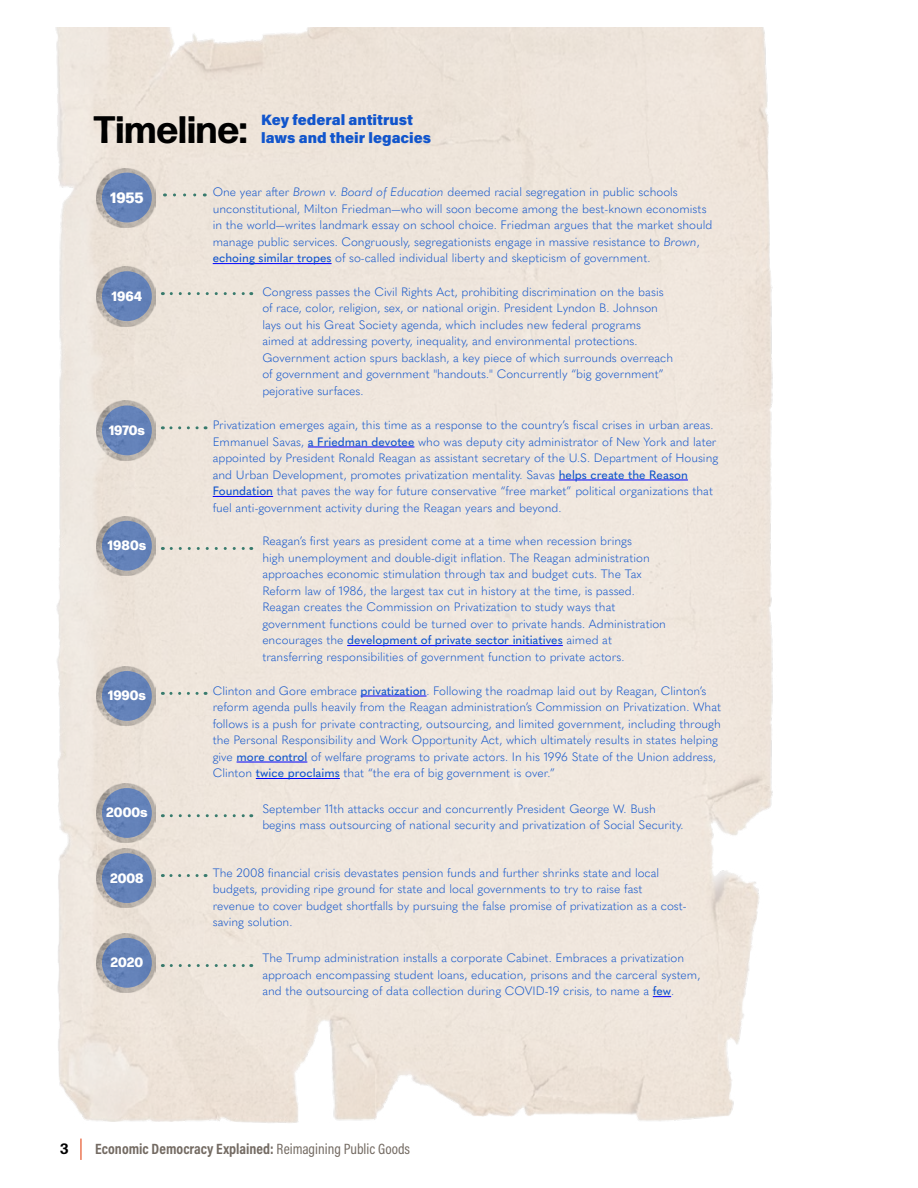
<style>
.page{position:relative;width:918px;height:1188px;background:#fff}
.page>*{position:absolute;margin:0;border:0;box-sizing:border-box;transform-origin:0 0}
.t1{font:700 38.25px "Forma DJR Text";color:#000}
.t2{font:700 15px "Acumin Pro Cond";color:#736a62}
.t3{font:900 15px/18px "Acumin Pro";color:#15c}
.t4{font:800 15px "Forma DJR Text";color:#fff}
.t5{font:700 15px "Forma DJR Text";color:#000}
.t6{font:800 13.5px "Forma DJR Text";color:#fff}
.t7{font:300 12px/16.5px "Quasimoda";color:#15c}
.s1{font-style:italic}
.s2{font-weight:500}
.s3{font-weight:400}
</style>
<div class="page">
<hr style="left:80px;top:1139px;width:2px;height:21px;background:#ec7755">
<img style="left:55px;top:27px;width:718px;height:1112px">
<hr style="left:347px;top:645px;width:216px;height:1px;background:#00f">
<svg style="left:653px;top:996px;width:18px;height:1px"></svg>
<img style="left:97px;top:168px;width:59px;height:59px">
<img style="left:97px;top:401px;width:59px;height:59px">
<img style="left:97px;top:666px;width:59px;height:60px">
<img style="left:97px;top:849px;width:59px;height:59px">
<img style="left:97px;top:267px;width:59px;height:59px">
<img style="left:97px;top:516px;width:59px;height:60px">
<img style="left:97px;top:783px;width:59px;height:60px">
<img style="left:97px;top:933px;width:59px;height:60px">
<svg style="left:174px;top:193px;width:31px;height:3px"></svg>
<svg style="left:171px;top:426px;width:35px;height:3px"></svg>
<svg style="left:171px;top:692px;width:35px;height:3px"></svg>
<svg style="left:171px;top:874px;width:35px;height:3px"></svg>
<svg style="left:171px;top:292px;width:81px;height:3px"></svg>
<svg style="left:171px;top:547px;width:81px;height:3px"></svg>
<svg style="left:171px;top:814px;width:81px;height:3px"></svg>
<svg style="left:171px;top:964px;width:81px;height:3px"></svg>
<hr style="left:213px;top:263px;width:119px;height:1px;background:#00f">
<hr style="left:308px;top:447px;width:106px;height:1px;background:#00f">
<hr style="left:559px;top:480px;width:129px;height:1px;background:#00f">
<hr style="left:213px;top:496px;width:60px;height:1px;background:#00f">
<hr style="left:361px;top:696px;width:66px;height:1px;background:#00f">
<hr style="left:237px;top:762px;width:70px;height:1px;background:#00f">
<hr style="left:256px;top:778px;width:84px;height:1px;background:#00f">
<div style="left:102px;top:173px;width:50px;height:49px;background:#6482b9;border-radius:50%"></div>
<div style="left:102px;top:405px;width:50px;height:50px;background:#6482b8;border-radius:50%"></div>
<div style="left:102px;top:271px;width:50px;height:50px;background:#6382b8;border-radius:50%"></div>
<div style="left:102px;top:671px;width:50px;height:50px;background:#6482b8;border-radius:50%"></div>
<div style="left:102px;top:853px;width:50px;height:50px;background:#6381b8;border-radius:50%"></div>
<div style="left:102px;top:521px;width:50px;height:50px;background:#6382b8;border-radius:50%"></div>
<div style="left:102px;top:788px;width:50px;height:50px;background:#6482b9;border-radius:50%"></div>
<div style="left:102px;top:938px;width:50px;height:50px;background:#6482b8;border-radius:50%"></div>
<h1 class="t1" style="left:94px;top:105px;width:155px">Timeline:</h1>
<p class="t3" style="left:261px;top:110px;width:171px">Key federal antitrust laws and their legacies</p>
<p class="t4" style="left:110px;top:186px;width:35px">1955</p>
<p class="t7" style="left:213px;top:183px;width:501px">One year after <span class="s1">Brown v. Board of Education</span> deemed racial segregation in public schools unconstitutional, Milton Friedman—who will soon become among the best-known economists in the world—writes landmark essay on school choice. Friedman argues that the market should manage public services. Congruously, segregationists engage in massive resistance to <span class="s1">Brown</span>, <span class="s2">echoing similar tropes</span> of so-called individual liberty and skepticism of government.</p>
<p class="t6" style="left:112px;top:285px;width:32px">1964</p>
<p class="t7" style="left:262px;top:283px;width:412px">Congress passes the Civil Rights Act, prohibiting discrimination on the basis of race, color, religion, sex, or national origin. President Lyndon B. Johnson lays out his Great Society agenda, which includes new federal programs aimed at addressing poverty, inequality, and environmental protections.<br>Government action spurs backlash, a key piece of which surrounds overreach of government and government "handouts." Concurrently “big government” pejorative surfaces.</p>
<p class="t6" style="left:109px;top:419px;width:38px">1970s</p>
<p class="t7" style="left:213px;top:416px;width:507px">Privatization emerges again, this time as a response to the country’s fiscal crises in urban areas.<br>Emmanuel Savas, <span class="s2">a Friedman devotee</span> who was deputy city administrator of New York and later appointed by President Ronald Reagan as assistant secretary of the U.S. Department of Housing and Urban Development, promotes privatization mentality. Savas <span class="s2">helps create the Reason Foundation</span> that paves the way for future conservative “free market” political organizations that fuel anti-government activity during the Reagan years and beyond.</p>
<p class="t6" style="left:108px;top:535px;width:40px">1980s</p>
<p class="t7" style="left:262px;top:532px;width:405px">Reagan’s first years as president come at a time when recession brings<br>high unemployment and double-digit inflation. The Reagan administration approaches economic stimulation through tax and budget cuts. The Tax Reform law of 1986, the largest tax cut in history at the time, is passed.<br>Reagan creates the Commission on Privatization to study ways that government functions could be turned over to private hands. Administration encourages the <span class="s2">development of private sector initiatives</span> aimed at transferring responsibilities of government function to private actors.</p>
<p class="t6" style="left:108px;top:685px;width:40px">1990s</p>
<p class="t7" style="left:213px;top:682px;width:510px">Clinton and Gore embrace <span class="s2">privatization</span>. Following the roadmap laid out by Reagan, Clinton’s reform agenda pulls heavily from the Reagan administration’s Commission on Privatization. What follows is a push for private contracting, outsourcing, and limited government, including through the Personal Responsibility and Work Opportunity Act, which ultimately results in states helping give <span class="s2">more control</span> of welfare programs to private actors. In his 1996 State of the Union address, Clinton <span class="s2">twice proclaims</span> that “the era of big government is over.”</p>
<p class="t6" style="left:106px;top:802px;width:43px">2000s</p>
<p class="t7" style="left:262px;top:799px;width:423px">September 11th attacks occur and concurrently President George W. Bush begins mass outsourcing of national security and privatization of Social Security.</p>
<p class="t6" style="left:110px;top:867px;width:35px">2008</p>
<p class="t7" style="left:213px;top:864px;width:475px">The 2008 financial crisis devastates pension funds and further shrinks state and local budgets, providing ripe ground for state and local governments to try to raise fast revenue to cover budget shortfalls by pursuing the false promise of privatization as a cost&shy;saving solution.</p>
<p class="t6" style="left:111px;top:952px;width:34px">2020</p>
<p class="t7" style="left:262px;top:949px;width:440px">The Trump administration installs a corporate Cabinet. Embraces a privatization approach encompassing student loans, education, prisons and the carceral system, and the outsourcing of data collection during COVID-19 crisis, to name a <span class="s2">few</span>.</p>
<p class="t5" style="left:60px;top:1139px;width:10px">3</p>
<p class="t2" style="left:95px;top:1139px;width:316px">Economic Democracy Explained: <span class="s3">Reimagining Public Goods</span></p>
</div>
